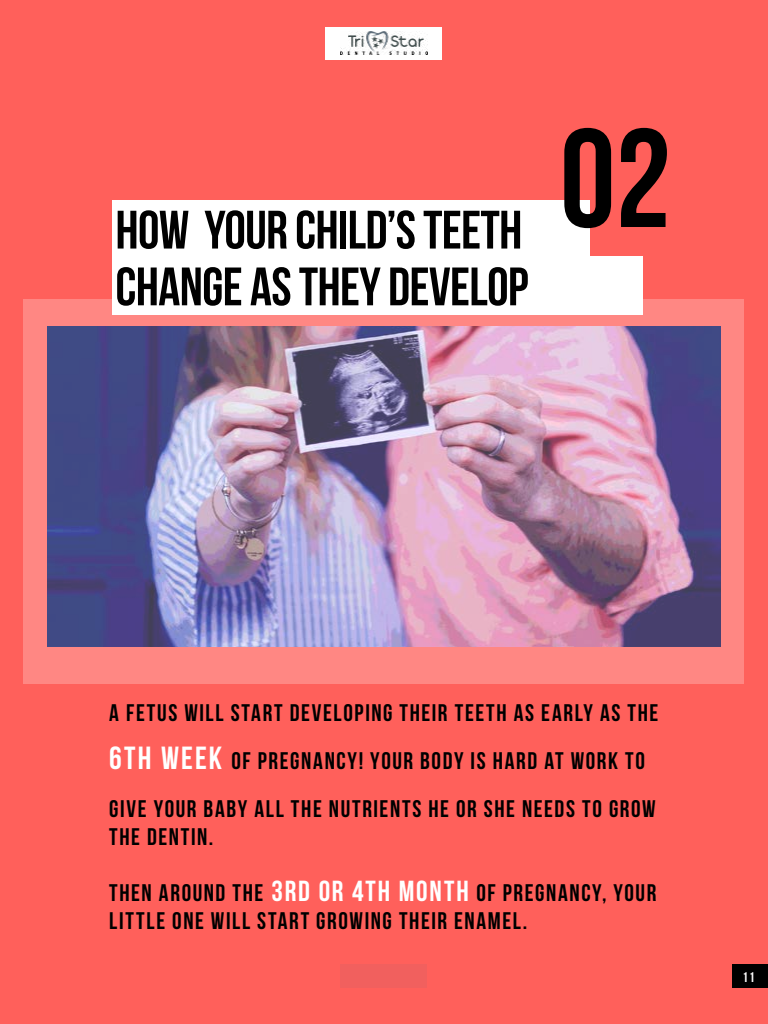
<style>
.page{position:relative;width:768px;height:1024px;background:#ff605b}
.page>*{position:absolute;margin:0;border:0;box-sizing:border-box;transform-origin:0 0}
.t1{font:140px "Bebas Neue";color:#000}
.t2{font:54px/56.8px "Bebas Neue";letter-spacing:-.01em;color:#000}
.t3{font:24px/48px "Bebas Neue";letter-spacing:.065em;color:#000}
.t4{font:14px "Bebas Neue";color:#fff}
.s1{font-size:32px;color:#fff}
.s2{font-size:29px;color:#fff}
</style>
<div class="page">
<img style="left:24px;top:299px;width:720px;height:384px">
<div style="left:732px;top:965px;width:36px;height:23px;background:#000"></div>
<div style="left:112px;top:200px;width:478px;height:57px;background:#fff"></div>
<div style="left:112px;top:256px;width:532px;height:59px;background:#fff"></div>
<div style="left:326px;top:27px;width:116px;height:32px;background:#fff"></div>
<img style="left:340px;top:31px;width:88px;height:24px">
<div style="left:340px;top:964px;width:88px;height:23px;background:#f1605e"></div>
<h2 class="t2" style="left:116px;top:201px;width:414px">HOW YOUR CHILD’S TEETH<br>CHANGE AS THEY DEVELOP</h2>
<h1 class="t1" style="left:560px;top:102px;width:112px">02</h1>
<p class="t3" style="left:109px;top:689px;width:551px">A FETUS WILL START DEVELOPING THEIR TEETH AS EARLY AS THE<br><span class="s1">6TH WEEK</span> OF PREGNANCY! YOUR BODY IS HARD AT WORK TO<br>GIVE YOUR BABY ALL THE NUTRIENTS HE OR SHE NEEDS TO GROW</p>
<p class="t3" style="left:109px;top:813px;width:106px">THE DENTIN.</p>
<p class="t3" style="left:109px;top:879px;width:549px;line-height:28px">THEN AROUND THE <span class="s2">3RD OR 4TH MONTH</span> OF PREGNANCY, YOUR<br>LITTLE ONE WILL START GROWING THEIR ENAMEL.</p>
<p class="t4" style="left:742px;top:969px;width:14px">11</p>
</div>
